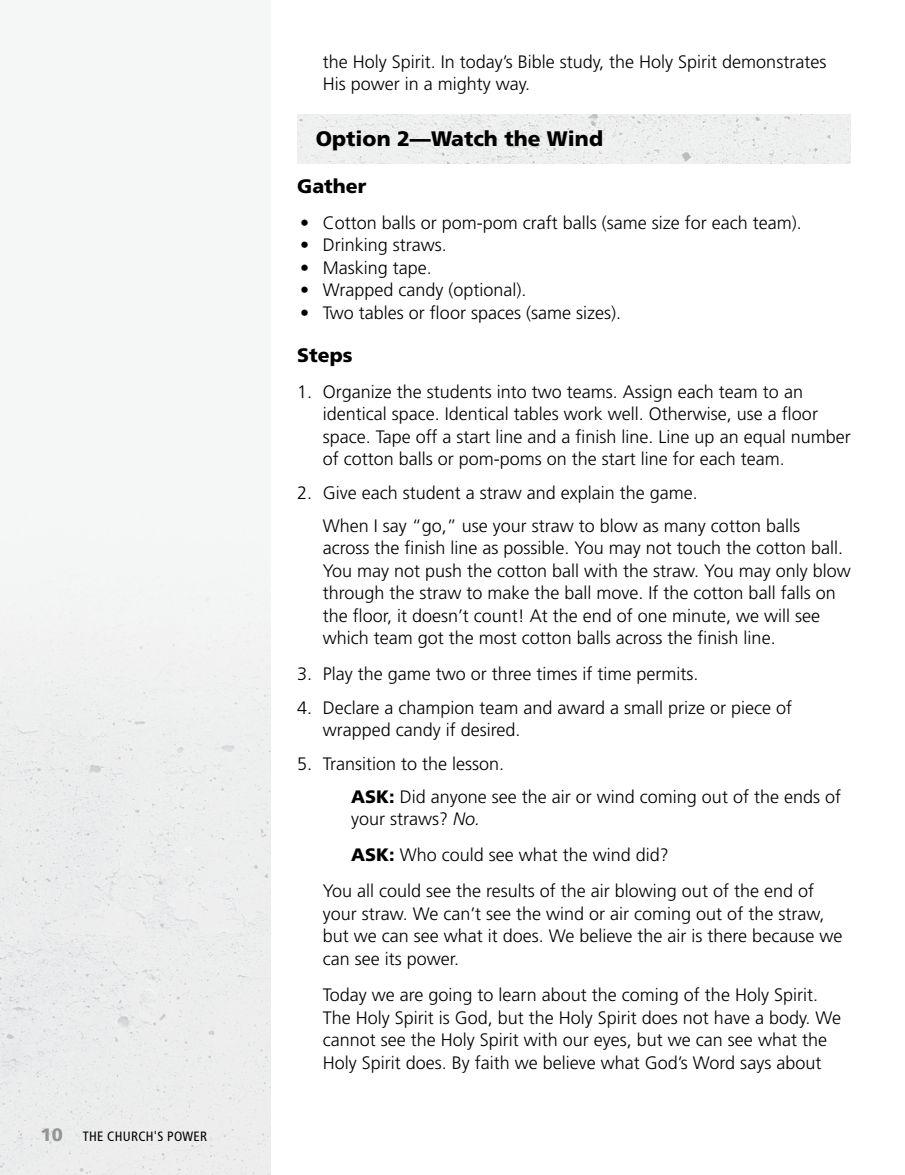
<style>
.page{position:relative;width:905px;height:1175px;background:#fff}
.page>*{position:absolute;margin:0;border:0;box-sizing:border-box;transform-origin:0 0}
.t1{font:900 21px "Frutiger LT Std";color:#000}
.t2{font:900 19.5px "Frutiger LT Std";color:#000}
.t3{font:300 18px/22.5px "Frutiger LT Std";color:#000}
.t4{font:900 18px "Frutiger LT Std";color:#939598}
.t5{font:condensed 13.5px "Frutiger LT Std";letter-spacing:.02em;color:#000}
.s1{font-weight:900}
.s2{font-style:italic}
</style>
<div class="page">
<img style="left:0;top:497px;width:270px;height:677px">
<img style="left:297px;top:114px;width:553px;height:50px">
<p class="t4" style="left:40px;top:1124px;width:24px">10</p>
<p class="t5" style="left:83px;top:1128px;width:126px">THE CHURCH'S POWER</p>
<p class="t3" style="left:322px;top:50px;width:505px">the Holy Spirit. In today’s Bible study, the Holy Spirit demonstrates<br>His power in a mighty way.</p>
<p class="t1" style="left:316px;top:126px;width:288px">Option 2—Watch the Wind</p>
<p class="t2" style="left:297px;top:174px;width:71px">Gather</p>
<p class="t3" style="left:300px;top:212px;width:503px">• Cotton balls or pom-pom craft balls (same size for each team).</p>
<p class="t3" style="left:300px;top:234px;width:148px">• Drinking straws.</p>
<p class="t3" style="left:300px;top:257px;width:133px">• Masking tape.</p>
<p class="t3" style="left:300px;top:279px;width:228px">• Wrapped candy (optional).</p>
<p class="t3" style="left:300px;top:302px;width:322px">• Two tables or floor spaces (same sizes).</p>
<p class="t2" style="left:297px;top:343px;width:57px">Steps</p>
<p class="t3" style="left:323px;top:380px;width:529px;text-indent:-26px">1. Organize the students into two teams. Assign each team to an identical space. Identical tables work well. Otherwise, use a floor space. Tape off a start line and a finish line. Line up an equal number of cotton balls or pom-poms on the start line for each team.</p>
<p class="t3" style="left:323px;top:476px;width:479px;line-height:33.3px;text-indent:-26px">2. Give each student a straw and explain the game.<br>When I say “go,” use your straw to blow as many cotton balls</p>
<p class="t3" style="left:323px;top:537px;width:529px">across the finish line as possible. You may not touch the cotton ball.<br>You may not push the cotton ball with the straw. You may only blow through the straw to make the ball move. If the cotton ball falls on the floor, it doesn’t count! At the end of one minute, we will see which team got the most cotton balls across the finish line.</p>
<p class="t3" style="left:297px;top:663px;width:403px">3. Play the game two or three times if time permits.</p>
<p class="t3" style="left:323px;top:696px;width:471px;text-indent:-26px">4. Declare a champion team and award a small prize or piece of wrapped candy if desired.</p>
<p class="t3" style="left:351px;top:747px;width:491px;line-height:33.3px;text-indent:-54px">5. Transition to the lesson.<br><span class="s1">ASK:</span> Did anyone see the air or wind coming out of the ends of</p>
<p class="t3" style="left:351px;top:808px;width:131px">your straws? <span class="s2">No.</span></p>
<p class="t3" style="left:351px;top:844px;width:319px"><span class="s1">ASK:</span> Who could see what the wind did?</p>
<p class="t3" style="left:323px;top:880px;width:493px">You all could see the results of the air blowing out of the end of</p>
<p class="t3" style="left:323px;top:902px;width:521px">your straw. We can’t see the wind or air coming out of the straw, but we can see what it does. We believe the air is there because we can see its power.</p>
<p class="t3" style="left:323px;top:983px;width:520px">Today we are going to learn about the coming of the Holy Spirit.<br>The Holy Spirit is God, but the Holy Spirit does not have a body. We cannot see the Holy Spirit with our eyes, but we can see what the Holy Spirit does. By faith we believe what God’s Word says about</p>
</div>
